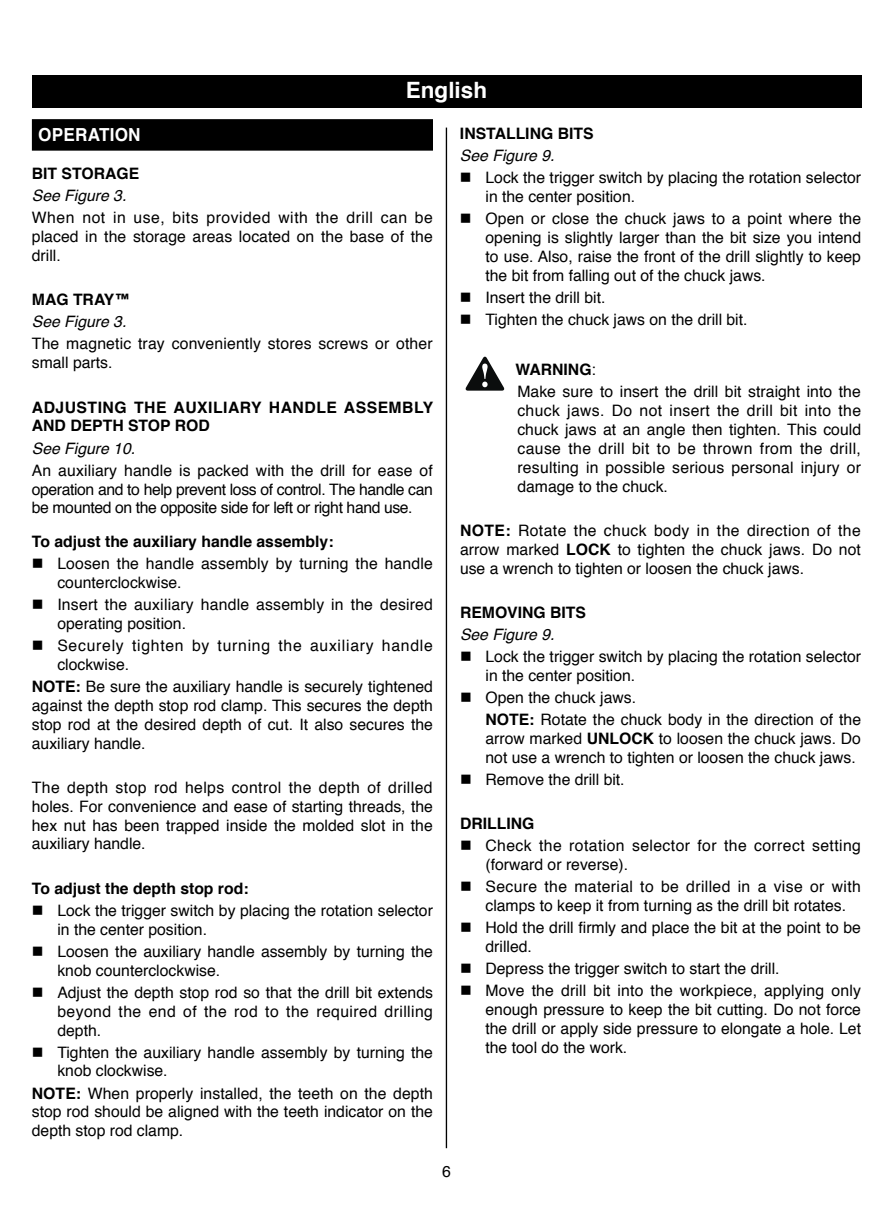
<style>
.page{position:relative;width:893px;height:1212px;background:#fff}
.page>*{position:absolute;margin:0;border:0;box-sizing:border-box;transform-origin:0 0}
.t1{font:700 22.5px "Helvetica";color:#fff}
.t2{font:700 18px "Helvetica";letter-spacing:.015em;color:#fff;scale:.95 1}
.t3{font:15.75px/18.9px "Helvetica";color:#000}
.t4{font:700 15.75px "Helvetica";color:#000}
.t5{font:15.75px/18.9px "Helvetica";letter-spacing:.025em;color:#000}
.t6{font:italic 15.75px "Helvetica";color:#000}
.t7{font:15.75px/18.9px "Helvetica";letter-spacing:.045em;color:#000}
.t8{font:700 15.75px/18.9px "Helvetica";letter-spacing:.03em;color:#000}
.s1{font-weight:700}
</style>
<div class="page">
<hr style="left:446px;top:128px;width:1px;height:1020px;background:#000">
<div style="left:32px;top:75px;width:829px;height:33px;background:#000"></div>
<div style="left:32px;top:119px;width:401px;height:32px;background:#000"></div>
<svg style="left:465px;top:356px;width:40px;height:35px"></svg>
<h1 class="t1" style="left:406px;top:72px;width:83px">English</h1>
<p class="t2" style="left:38px;top:120px;width:109px">OPERATION</p>
<p class="t4" style="left:32px;top:161px;width:109px">BIT STORAGE</p>
<p class="t6" style="left:32px;top:183px;width:96px">See Figure 3.</p>
<p class="t3" style="left:32px;top:209px;width:403px;text-align:justify">When not in use, bits provided with the drill can be placed in the storage areas located on the base of the drill.</p>
<p class="t4" style="left:32px;top:287px;width:100px">MAG TRAY™</p>
<p class="t6" style="left:32px;top:309px;width:96px">See Figure 3.</p>
<p class="t3" style="left:32px;top:335px;width:402px">The magnetic tray conveniently stores screws or other small parts.</p>
<p class="t8" style="left:32px;top:398px;width:402px">ADJUSTING THE AUXILIARY HANDLE ASSEMBLY<br>AND DEPTH STOP ROD</p>
<p class="t6" style="left:32px;top:436px;width:105px">See Figure 10.</p>
<p class="t3" style="left:32px;top:461px;width:402px;text-align:justify">An auxiliary handle is packed with the drill for ease of operation and to help prevent loss of control. The handle can be mounted on the opposite side for left or right hand use.</p>
<p class="t4" style="left:32px;top:528px;width:303px">To adjust the auxiliary handle assembly:</p>
<p class="t3" style="left:57px;top:554px;width:377px;text-indent:-26px">■ Loosen the handle assembly by turning the handle counterclockwise.</p>
<p class="t3" style="left:57px;top:595px;width:377px;text-indent:-26px">■ Insert the auxiliary handle assembly in the desired operating position.</p>
<p class="t7" style="left:57px;top:636px;width:377px;text-indent:-26px">■ Securely tighten by turning the auxiliary handle clockwise.</p>
<p class="t3" style="left:32px;top:677px;width:403px;text-align:justify"><span class="s1">NOTE:</span> Be sure the auxiliary handle is securely tightened against the depth stop rod clamp. This secures the depth stop rod at the desired depth of cut. It also secures the auxiliary handle.</p>
<p class="t3" style="left:32px;top:778px;width:403px;text-align:justify">The depth stop rod helps control the depth of drilled holes. For convenience and ease of starting threads, the hex nut has been trapped inside the molded slot in the auxiliary handle.</p>
<p class="t4" style="left:32px;top:875px;width:218px">To adjust the depth stop rod:</p>
<p class="t3" style="left:57px;top:901px;width:377px;text-indent:-26px">■ Lock the trigger switch by placing the rotation selector in the center position.</p>
<p class="t3" style="left:57px;top:942px;width:377px;text-indent:-26px">■ Loosen the auxiliary handle assembly by turning the knob counterclockwise.</p>
<p class="t3" style="left:57px;top:983px;width:377px;text-align:justify;text-indent:-26px">■ Adjust the depth stop rod so that the drill bit extends beyond the end of the rod to the required drilling depth.</p>
<p class="t3" style="left:57px;top:1043px;width:377px;text-indent:-26px">■ Tighten the auxiliary handle assembly by turning the knob clockwise.</p>
<p class="t3" style="left:32px;top:1084px;width:403px;text-align:justify"><span class="s1">NOTE:</span> When properly installed, the teeth on the depth stop rod should be aligned with the teeth indicator on the depth stop rod clamp.</p>
<p class="t4" style="left:460px;top:121px;width:135px">INSTALLING BITS</p>
<p class="t6" style="left:460px;top:143px;width:96px">See Figure 9.</p>
<p class="t3" style="left:485px;top:169px;width:377px;text-indent:-26px">■ Lock the trigger switch by placing the rotation selector in the center position.</p>
<p class="t3" style="left:485px;top:210px;width:377px;text-align:justify;text-indent:-26px">■ Open or close the chuck jaws to a point where the opening is slightly larger than the bit size you intend to use. Also, raise the front of the drill slightly to keep the bit from falling out of the chuck jaws.</p>
<p class="t3" style="left:460px;top:289px;width:147px">■ Insert the drill bit.</p>
<p class="t3" style="left:460px;top:311px;width:289px">■ Tighten the chuck jaws on the drill bit.</p>
<p class="t3" style="left:515px;top:359px;width:347px;line-height:22.1px"><span class="s1">WARNING</span>:<br>Make sure to insert the drill bit straight into the</p>
<p class="t3" style="left:517px;top:401px;width:345px;text-align:justify">chuck jaws. Do not insert the drill bit into the chuck jaws at an angle then tighten. This could cause the drill bit to be thrown from the drill, resulting in possible serious personal injury or damage to the chuck.</p>
<p class="t3" style="left:460px;top:521px;width:402px;text-align:justify"><span class="s1">NOTE:</span> Rotate the chuck body in the direction of the arrow marked <span class="s1">LOCK</span> to tighten the chuck jaws. Do not use a wrench to tighten or loosen the chuck jaws.</p>
<p class="t4" style="left:460px;top:599px;width:128px">REMOVING BITS</p>
<p class="t6" style="left:460px;top:622px;width:96px">See Figure 9.</p>
<p class="t3" style="left:485px;top:647px;width:377px;text-indent:-26px">■ Lock the trigger switch by placing the rotation selector in the center position.</p>
<p class="t3" style="left:485px;top:687px;width:377px;line-height:22.1px;text-indent:-26px">■ Open the chuck jaws.<br><span class="s1">NOTE:</span> Rotate the chuck body in the direction of the</p>
<p class="t3" style="left:485px;top:729px;width:377px">arrow marked <span class="s1">UNLOCK</span> to loosen the chuck jaws. Do not use a wrench to tighten or loosen the chuck jaws.</p>
<p class="t3" style="left:460px;top:770px;width:166px">■ Remove the drill bit.</p>
<p class="t4" style="left:460px;top:811px;width:76px">DRILLING</p>
<p class="t5" style="left:485px;top:837px;width:377px;text-indent:-26px">■ Check the rotation selector for the correct setting (forward or reverse).</p>
<p class="t3" style="left:485px;top:878px;width:377px;text-indent:-26px">■ Secure the material to be drilled in a vise or with clamps to keep it from turning as the drill bit rotates.</p>
<p class="t3" style="left:485px;top:919px;width:377px;text-indent:-26px">■ Hold the drill firmly and place the bit at the point to be drilled.</p>
<p class="t3" style="left:460px;top:960px;width:321px">■ Depress the trigger switch to start the drill.</p>
<p class="t3" style="left:485px;top:982px;width:377px;text-align:justify;text-indent:-26px">■ Move the drill bit into the workpiece, applying only enough pressure to keep the bit cutting. Do not force the drill or apply side pressure to elongate a hole. Let the tool do the work.</p>
<p class="t3" style="left:442px;top:1163px;width:10px">6</p>
</div>
